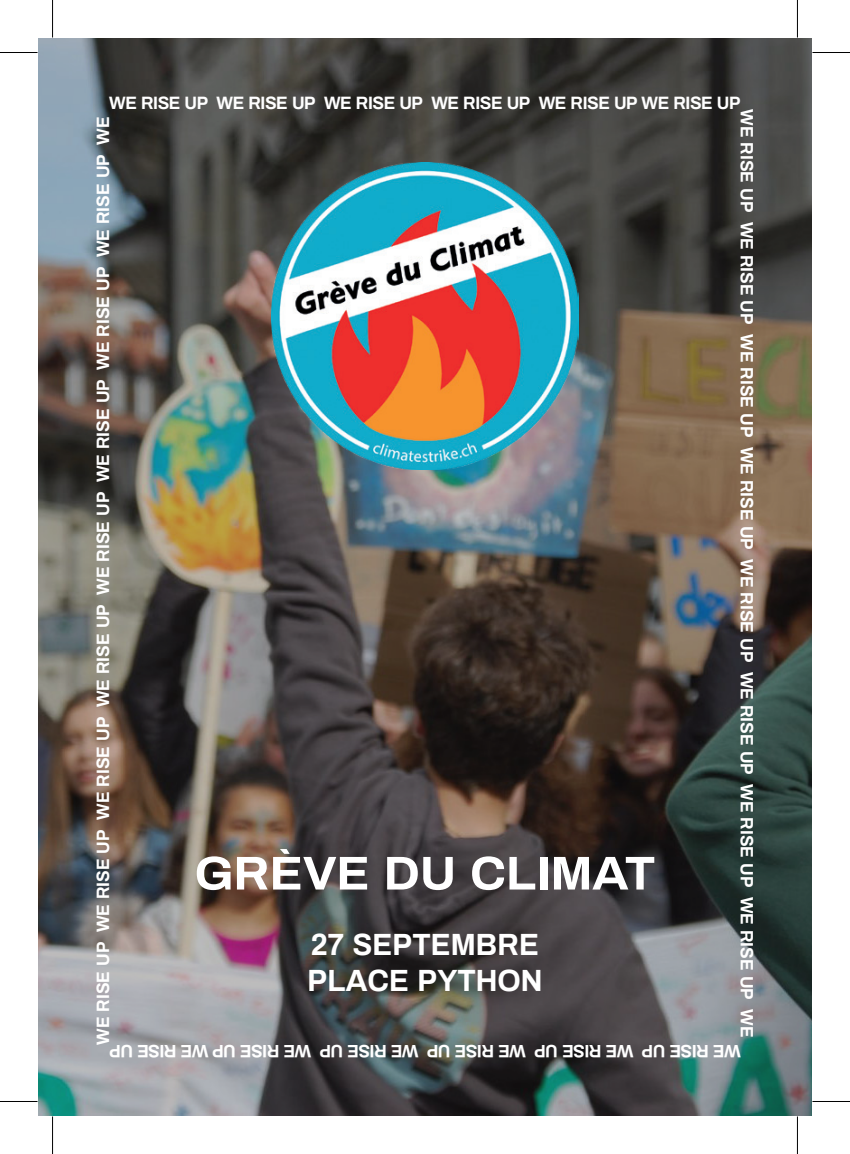
<style>
.page{position:relative;width:850px;height:1154px;background:#fff}
.page>*{position:absolute;margin:0;border:0;box-sizing:border-box;transform-origin:0 0}
.t1{font:700 47.5px "Archivo";color:#fff;scale:1.05 1}
.t2{font:700 30px "Archivo";color:#fff}
.t3{font:700 17.5px "Archivo";color:#fff}
.t4{font:700 17.5px "Archivo";letter-spacing:-.025em;color:#fff}
</style>
<div class="page">
<img style="left:38px;top:38px;width:773px;height:1077px">
<img style="left:271px;top:162px;width:307px;height:307px">
<hr style="left:0;top:52px;width:38px;height:1px;background:#000">
<hr style="left:812px;top:52px;width:37px;height:1px;background:#000">
<hr style="left:0;top:1101px;width:38px;height:1px;background:#000">
<hr style="left:812px;top:1101px;width:37px;height:1px;background:#000">
<hr style="left:52px;top:0;width:1px;height:38px;background:#000">
<hr style="left:52px;top:1116px;width:1px;height:38px;background:#000">
<hr style="left:796px;top:0;width:1px;height:38px;background:#000">
<hr style="left:796px;top:1116px;width:1px;height:38px;background:#000">
<p class="t4" style="left:109px;top:90px;width:632px">WE RISE UP WE RISE UP WE RISE UP WE RISE UP WE RISE UP WE RISE UP</p>
<p class="t3" style="left:759px;top:109px;width:930px;rotate:90deg">WE RISE UP WE RISE UP WE RISE UP WE RISE UP WE RISE UP WE RISE UP WE RISE UP WE RISE UP WE</p>
<p class="t3" style="left:90px;top:1045px;width:930px;rotate:-90deg">WE RISE UP WE RISE UP WE RISE UP WE RISE UP WE RISE UP WE RISE UP WE RISE UP WE RISE UP WE</p>
<p class="t1" style="left:194px;top:838px;width:440px">GRÈVE DU CLIMAT</p>
<p class="t2" style="left:310px;top:922px;width:230px">27 SEPTEMBRE</p>
<p class="t2" style="left:307px;top:958px;width:237px">PLACE PYTHON</p>
<p class="t3" style="left:311px;top:1064px;width:203px;rotate:-180deg">WE R SI E UP WE R SI E UP</p>
<p class="t3" style="left:418px;top:1064px;width:101px;rotate:-180deg">WE R SI E UP</p>
<p class="t3" style="left:525px;top:1064px;width:101px;rotate:-180deg">WE R SI E UP</p>
<p class="t3" style="left:633px;top:1064px;width:101px;rotate:-180deg">WE R SI E UP</p>
<p class="t3" style="left:740px;top:1064px;width:101px;rotate:-180deg">WE R SI E UP</p>
</div>
